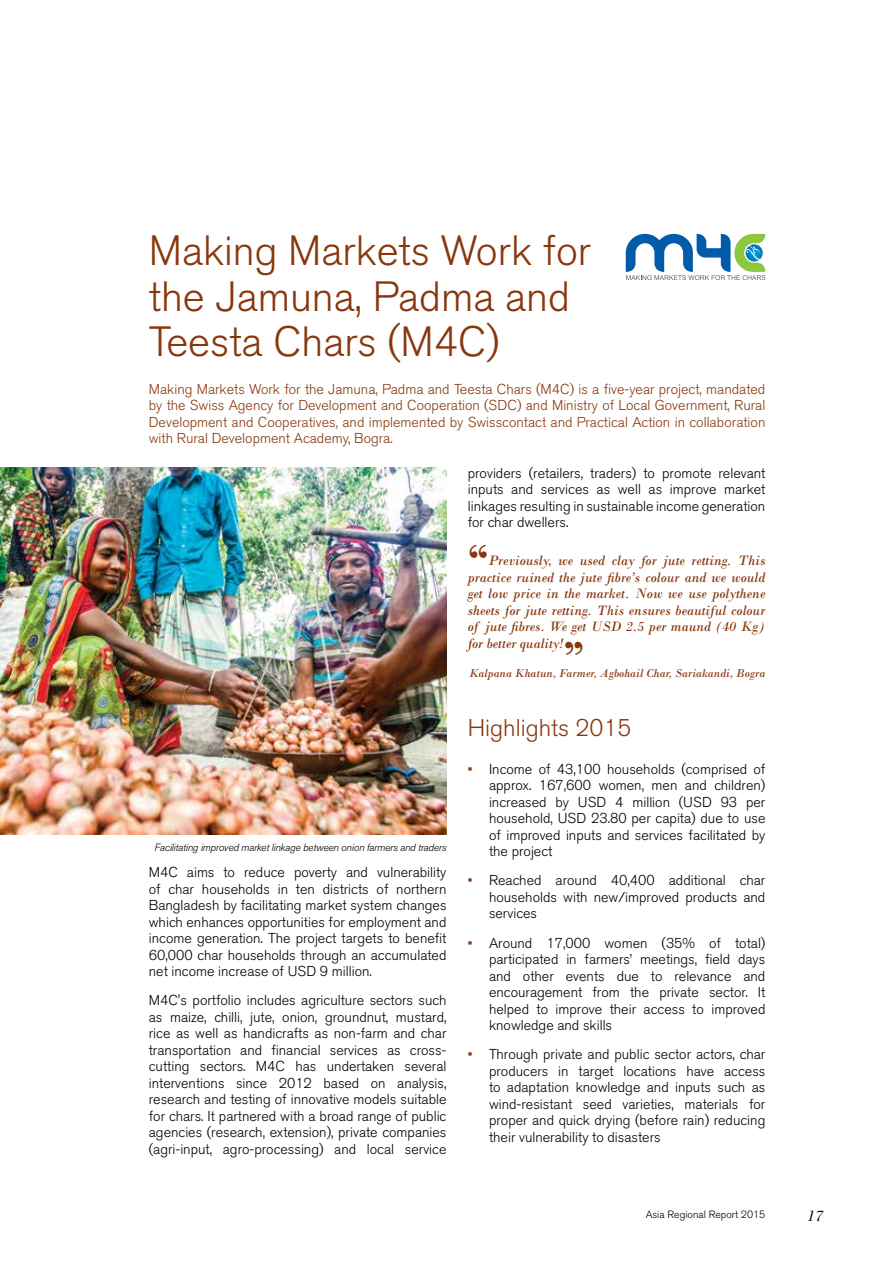
<style>
.page{position:relative;width:893px;height:1263px;background:#fff}
.page>*{position:absolute;margin:0;border:0;box-sizing:border-box;transform-origin:0 0}
.t1{font:300 42px/45.3px "Akzidenz Grotesk BQ";color:#88370d}
.t2{font:700 42px "Bodoni";color:#88370d}
.t3{font:300 24px "Akzidenz Grotesk BQ";color:#88370d}
.t4{font:italic 15.75px "Bodoni Std";color:#000}
.t5{font:300 14.25px/16.5px "Akzidenz Grotesk BQ";color:#000;text-align:justify}
.t6{font:300 14.25px/16.5px "Akzidenz Grotesk BQ";color:#88370d;text-align:justify}
.t7{font:italic 14.25px/16.5px "Bodoni";color:#88370d;text-align:justify}
.t8{font:italic 12px "Bodoni";color:#88370d}
.t9{font:italic 300 10.5px "Akzidenz Grotesk BQ";letter-spacing:-.02em;color:#000}
.t10{font:300 10.5px "Akzidenz Grotesk BQ";color:#000}
.s1{font-weight:400;color:#88370d}
</style>
<div class="page">
<svg style="left:626px;top:234px;width:139px;height:46px"></svg>
<img style="left:0;top:467px;width:446px;height:367px">
<h1 class="t1" style="left:149px;top:229px;width:444px">Making Markets Work for the Jamuna, Padma and<br>Teesta Chars (M4C)</h1>
<p class="t6" style="left:149px;top:381px;width:618px">Making Markets Work for the Jamuna, Padma and Teesta Chars (M4C) is a five-year project, mandated by the Swiss Agency for Development and Cooperation (SDC) and Ministry of Local Government, Rural Development and Cooperatives, and implemented by Swisscontact and Practical Action in collaboration with Rural Development Academy, Bogra.</p>
<p class="t9" style="left:155px;top:841px;width:293px">Facilitating improved market linkage between onion farmers and traders</p>
<p class="t5" style="left:149px;top:864px;width:299px">M4C aims to reduce poverty and vulnerability of char households in ten districts of northern Bangladesh by facilitating market system changes which enhances opportunities for employment and income generation. The project targets to benefit 60,000 char households through an accumulated net income increase of USD 9 million.</p>
<p class="t5" style="left:149px;top:992px;width:299px">M4C's portfolio includes agriculture sectors such as maize, chilli, jute, onion, groundnut, mustard, rice as well as handicrafts as non-farm and char transportation and financial services as cross&shy;cutting sectors. M4C has undertaken several interventions since 2012 based on analysis, research and testing of innovative models suitable for chars. It partnered with a broad range of public agencies (research, extension), private companies (agri-input, agro-processing) and local service</p>
<p class="t5" style="left:468px;top:465px;width:299px">providers (retailers, traders) to promote relevant inputs and services as well as improve market linkages resulting in sustainable income generation for char dwellers.</p>
<h1 class="t2" style="left:468px;top:534px;width:22px">“</h1>
<p class="t7" style="left:468px;top:552px;width:299px;text-indent:21px">Previously, we used clay for jute retting. This practice ruined the jute fibre’s colour and we would get low price in the market. Now we use polythene sheets for jute retting. This ensures beautiful colour of jute fibres. We get USD 2.5 per maund (40 Kg) for better quality!</p>
<p class="t8" style="left:469px;top:666px;width:298px">Kalpana Khatun, Farmer, Agbohail Char, Sariakandi, Bogra</p>
<h1 class="t2" style="left:564px;top:632px;width:22px">”</h1>
<h2 class="t3" style="left:468px;top:714px;width:165px">Highlights 2015</h2>
<p class="t5" style="left:489px;top:761px;width:278px;text-indent:-21px"><span class="s1">•</span> Income of 43,100 households (comprised of approx. 167,600 women, men and children) increased by USD 4 million (USD 93 per household, USD 23.80 per capita) due to use of improved inputs and services facilitated by the project</p>
<p class="t5" style="left:489px;top:872px;width:278px;text-indent:-21px"><span class="s1">•</span> Reached around 40,400 additional char households with new/improved products and services</p>
<p class="t5" style="left:489px;top:935px;width:278px;text-indent:-21px"><span class="s1">•</span> Around 17,000 women (35% of total) participated in farmers’ meetings, field days and other events due to relevance and encouragement from the private sector. It helped to improve their access to improved knowledge and skills</p>
<p class="t5" style="left:489px;top:1046px;width:278px;text-indent:-21px"><span class="s1">•</span> Through private and public sector actors, char producers in target locations have access to adaptation knowledge and inputs such as wind-resistant seed varieties, materials for proper and quick drying (before rain) reducing their vulnerability to disasters</p>
<p class="t10" style="left:646px;top:1208px;width:121px">Asia Regional Report 2015</p>
<p class="t4" style="left:807px;top:1207px;width:17px">17</p>
</div>
